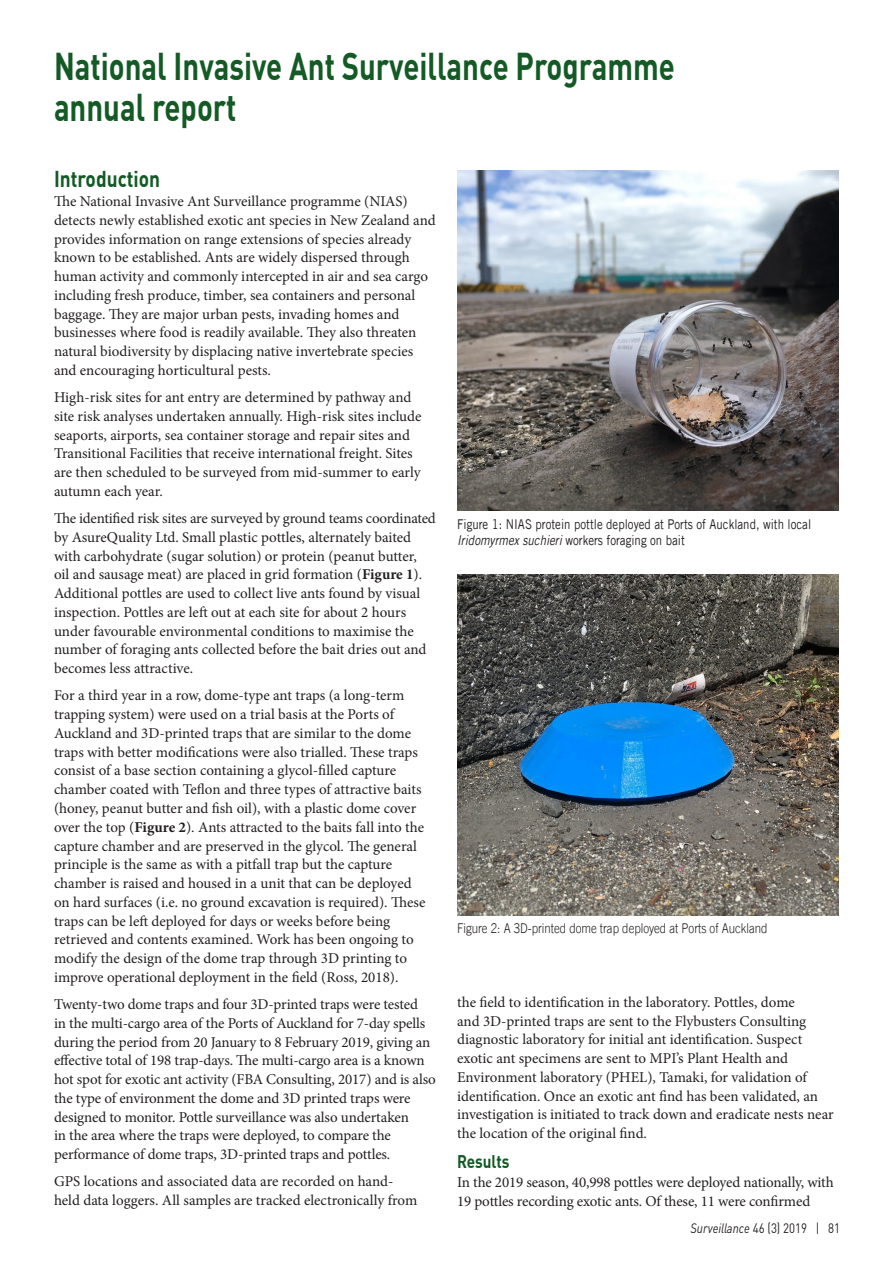
<style>
.page{position:relative;width:893px;height:1263px;background:#fff}
.page>*{position:absolute;margin:0;border:0;box-sizing:border-box;transform-origin:0 0}
.Doc_heading_1_green{font:700 37.95px/40.5px "DIN";color:#135a25;scale:.77 1}
.Doc_heading_2_green{font:700 22.5px "DIN";color:#135a25;scale:.85 1}
.Doc_heading_3_green{font:700 18px "DIN";color:#135a25;scale:.85 1}
.Body_text{font:15px/18.8px "Minion Pro";letter-spacing:-.005em;color:#231f20}
.Pic_Caption{font:13.5px/16.5px "Trade Gothic LT Std";color:#231f20;scale:.85 1}
.Pic_Caption-2{font:300 13.5px "Trade Gothic LT Std";color:#231f20;scale:.85 1}
.t1{font:italic 13.5px "DIN Pro";color:#231f20;scale:.85 1}
.s1{font-weight:700}
.s2{font-style:italic}
.s3{font-family:"DIN";font-style:normal}
</style>
<div class="page">
<img style="left:457px;top:170px;width:382px;height:340px">
<img style="left:457px;top:575px;width:382px;height:340px">
<p class="Doc_heading_1_green" style="left:54px;top:45px;width:808px">National Invasive Ant Surveillance Programme annual report</p>
<p class="Doc_heading_2_green" style="left:54px;top:165px;width:126px">Introduction</p>
<p class="Body_text" style="left:54px;top:192px;width:383px">The National Invasive Ant Surveillance programme (NIAS) detects newly established exotic ant species in New Zealand and provides information on range extensions of species already known to be established. Ants are widely dispersed through human activity and commonly intercepted in air and sea cargo including fresh produce, timber, sea containers and personal baggage. They are major urban pests, invading homes and businesses where food is readily available. They also threaten natural biodiversity by displacing native invertebrate species and encouraging horticultural pests.</p>
<p class="Body_text" style="left:54px;top:388px;width:369px">High-risk sites for ant entry are determined by pathway and site risk analyses undertaken annually. High-risk sites include seaports, airports, sea container storage and repair sites and Transitional Facilities that receive international freight. Sites are then scheduled to be surveyed from mid-summer to early autumn each year.</p>
<p class="Body_text" style="left:54px;top:509px;width:383px">The identified risk sites are surveyed by ground teams coordinated by AsureQuality Ltd. Small plastic pottles, alternately baited with carbohydrate (sugar solution) or protein (peanut butter, oil and sausage meat) are placed in grid formation (<span class="s1">Figure 1</span>).<br>Additional pottles are used to collect live ants found by visual inspection. Pottles are left out at each site for about 2 hours under favourable environmental conditions to maximise the number of foraging ants collected before the bait dries out and becomes less attractive.</p>
<p class="Body_text" style="left:54px;top:686px;width:373px">For a third year in a row, dome-type ant traps (a long-term trapping system) were used on a trial basis at the Ports of Auckland and 3D-printed traps that are similar to the dome traps with better modifications were also trialled. These traps consist of a base section containing a glycol-filled capture chamber coated with Teflon and three types of attractive baits (honey, peanut butter and fish oil), with a plastic dome cover over the top (<span class="s1">Figure 2</span>). Ants attracted to the baits fall into the capture chamber and are preserved in the glycol. The general principle is the same as with a pitfall trap but the capture chamber is raised and housed in a unit that can be deployed on hard surfaces (i.e. no ground excavation is required). These traps can be left deployed for days or weeks before being retrieved and contents examined. Work has been ongoing to modify the design of the dome trap through 3D printing to improve operational deployment in the field (Ross, 2018).</p>
<p class="Body_text" style="left:54px;top:995px;width:383px">Twenty-two dome traps and four 3D-printed traps were tested<br>in the multi-cargo area of the Ports of Auckland for 7-day spells during the period from 20 January to 8 February 2019, giving an effective total of 198 trap-days. The multi-cargo area is a known hot spot for exotic ant activity (FBA Consulting, 2017) and is also the type of environment the dome and 3D printed traps were designed to monitor. Pottle surveillance was also undertaken<br>in the area where the traps were deployed, to compare the performance of dome traps, 3D-printed traps and pottles.</p>
<p class="Body_text" style="left:54px;top:1172px;width:365px">GPS locations and associated data are recorded on hand&shy;held data loggers. All samples are tracked electronically from</p>
<p class="Pic_Caption" style="left:457px;top:515px;width:418px">Figure 1: NIAS protein pottle deployed at Ports of Auckland, with local<br><span class="s2">Iridomyrmex suchieri</span> workers foraging on bait</p>
<p class="Pic_Caption-2" style="left:457px;top:920px;width:367px">Figure 2: A 3D-printed dome trap deployed at Ports of Auckland</p>
<p class="Body_text" style="left:457px;top:993px;width:378px">the field to identification in the laboratory. Pottles, dome<br>and 3D-printed traps are sent to the Flybusters Consulting diagnostic laboratory for initial ant identification. Suspect exotic ant specimens are sent to MPI’s Plant Health and Environment laboratory (PHEL), Tamaki, for validation of identification. Once an exotic ant find has been validated, an investigation is initiated to track down and eradicate nests near the location of the original find.</p>
<p class="Doc_heading_3_green" style="left:457px;top:1150px;width:63px">Results</p>
<p class="Body_text" style="left:457px;top:1173px;width:378px">In the 2019 season, 40,998 pottles were deployed nationally, with<br>19 pottles recording exotic ants. Of these, 11 were confirmed</p>
<p class="t1" style="left:690px;top:1217px;width:178px">Surveillance <span class="s3">46 (3) 2019 | 81</span></p>
</div>
